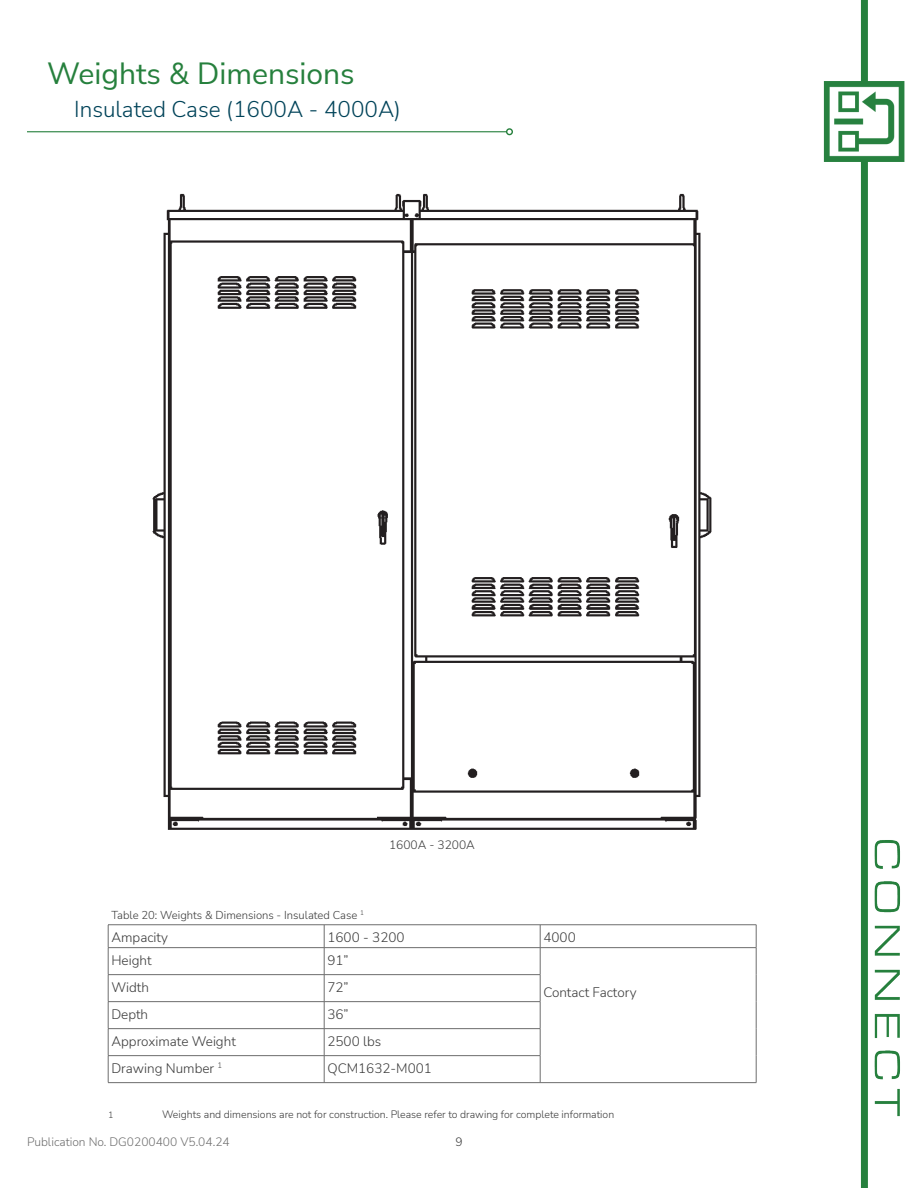
<style>
.page{position:relative;width:918px;height:1188px;background:#fff}
.page>*{position:absolute;margin:0;border:0;box-sizing:border-box;transform-origin:0 0}
.t1{font:30px "Nunito Sans";color:#26803d}
.Sub_Heading{font:300 22.5px "Nunito Sans";color:#004359}
.Selection_Guide_Table_Font{font:300 13.5px "Nunito Sans";color:#3a3a3a}
.t2{font:300 12px "Nunito Sans";color:#6d6d6d}
.t3{font:300 12px "Nunito Sans";color:#3a3a3a}
.Selection_Guide_Table_Font-2{font:300 11.25px "Nunito Sans";color:#3a3a3a}
.t4{font:300 10.5px "Nunito Sans";color:#3a3a3a}
.t5{font:300 9px "Nunito Sans";color:#3a3a3a}
</style>
<div class="page">
<hr style="left:27px;top:131px;width:480px;height:1px;background:#26803d">
<div style="left:506px;top:128px;width:7px;height:7px;border:1px solid #26803d;border-radius:50%"></div>
<img style="left:823px;top:0;width:82px;height:1188px">
<img style="left:152px;top:193px;width:560px;height:637px">
<hr style="left:108px;top:924px;width:216px;height:1px;background:#6d6d6d">
<hr style="left:324px;top:924px;width:216px;height:1px;background:#6d6d6d">
<hr style="left:540px;top:924px;width:216px;height:1px;background:#6d6d6d">
<hr style="left:108px;top:947px;width:216px;height:1px;background:#6d6d6d">
<hr style="left:324px;top:947px;width:216px;height:1px;background:#6d6d6d">
<hr style="left:540px;top:947px;width:216px;height:1px;background:#6d6d6d">
<svg style="left:756px;top:925px;width:1px;height:157px"></svg>
<hr style="left:108px;top:974px;width:216px;height:1px;background:#6d6d6d">
<hr style="left:108px;top:1001px;width:216px;height:1px;background:#6d6d6d">
<hr style="left:108px;top:1028px;width:216px;height:1px;background:#6d6d6d">
<hr style="left:324px;top:974px;width:216px;height:1px;background:#6d6d6d">
<hr style="left:324px;top:1001px;width:216px;height:1px;background:#6d6d6d">
<hr style="left:324px;top:1028px;width:216px;height:1px;background:#6d6d6d">
<svg style="left:108px;top:925px;width:1px;height:157px"></svg>
<hr style="left:108px;top:1055px;width:216px;height:1px;background:#6d6d6d">
<hr style="left:108px;top:1082px;width:216px;height:1px;background:#6d6d6d">
<svg style="left:324px;top:925px;width:1px;height:157px"></svg>
<hr style="left:324px;top:1055px;width:216px;height:1px;background:#6d6d6d">
<hr style="left:324px;top:1082px;width:216px;height:1px;background:#6d6d6d">
<svg style="left:540px;top:925px;width:1px;height:157px"></svg>
<hr style="left:540px;top:1082px;width:216px;height:1px;background:#6d6d6d">
<p class="t1" style="left:47px;top:53px;width:309px">Weights &amp; Dimensions</p>
<p class="Sub_Heading" style="left:74px;top:94px;width:328px">Insulated Case (1600A - 4000A)</p>
<p class="t3" style="left:389px;top:837px;width:87px">1600A - 3200A</p>
<p class="Selection_Guide_Table_Font-2" style="left:111px;top:907px;width:254px">Table 20: Weights &amp; Dimensions - Insulated Case <sup>1</sup></p>
<p class="Selection_Guide_Table_Font" style="left:111px;top:928px;width:58px">Ampacity</p>
<p class="Selection_Guide_Table_Font" style="left:327px;top:928px;width:79px">1600 - 3200</p>
<p class="Selection_Guide_Table_Font" style="left:543px;top:928px;width:34px">4000</p>
<p class="Selection_Guide_Table_Font" style="left:111px;top:951px;width:42px">Height</p>
<p class="Selection_Guide_Table_Font" style="left:327px;top:951px;width:23px">91”</p>
<p class="Selection_Guide_Table_Font" style="left:111px;top:978px;width:39px">Width</p>
<p class="Selection_Guide_Table_Font" style="left:327px;top:978px;width:23px">72”</p>
<p class="Selection_Guide_Table_Font" style="left:543px;top:983px;width:95px">Contact Factory</p>
<p class="Selection_Guide_Table_Font" style="left:111px;top:1005px;width:38px">Depth</p>
<p class="Selection_Guide_Table_Font" style="left:327px;top:1005px;width:23px">36”</p>
<p class="Selection_Guide_Table_Font" style="left:111px;top:1032px;width:126px">Approximate Weight</p>
<p class="Selection_Guide_Table_Font" style="left:327px;top:1032px;width:55px">2500 lbs</p>
<p class="Selection_Guide_Table_Font" style="left:111px;top:1059px;width:112px">Drawing Number <sup>1</sup></p>
<p class="Selection_Guide_Table_Font" style="left:327px;top:1059px;width:106px">QCM1632-M001</p>
<p class="t5" style="left:108px;top:1108px;width:7px">1</p>
<p class="t4" style="left:162px;top:1107px;width:454px">Weights and dimensions are not for construction. Please refer to drawing for complete information</p>
<p class="t2" style="left:27px;top:1134px;width:204px">Publication No. DG0200400 V5.04.24</p>
<p class="t3" style="left:455px;top:1134px;width:9px">9</p>
</div>
